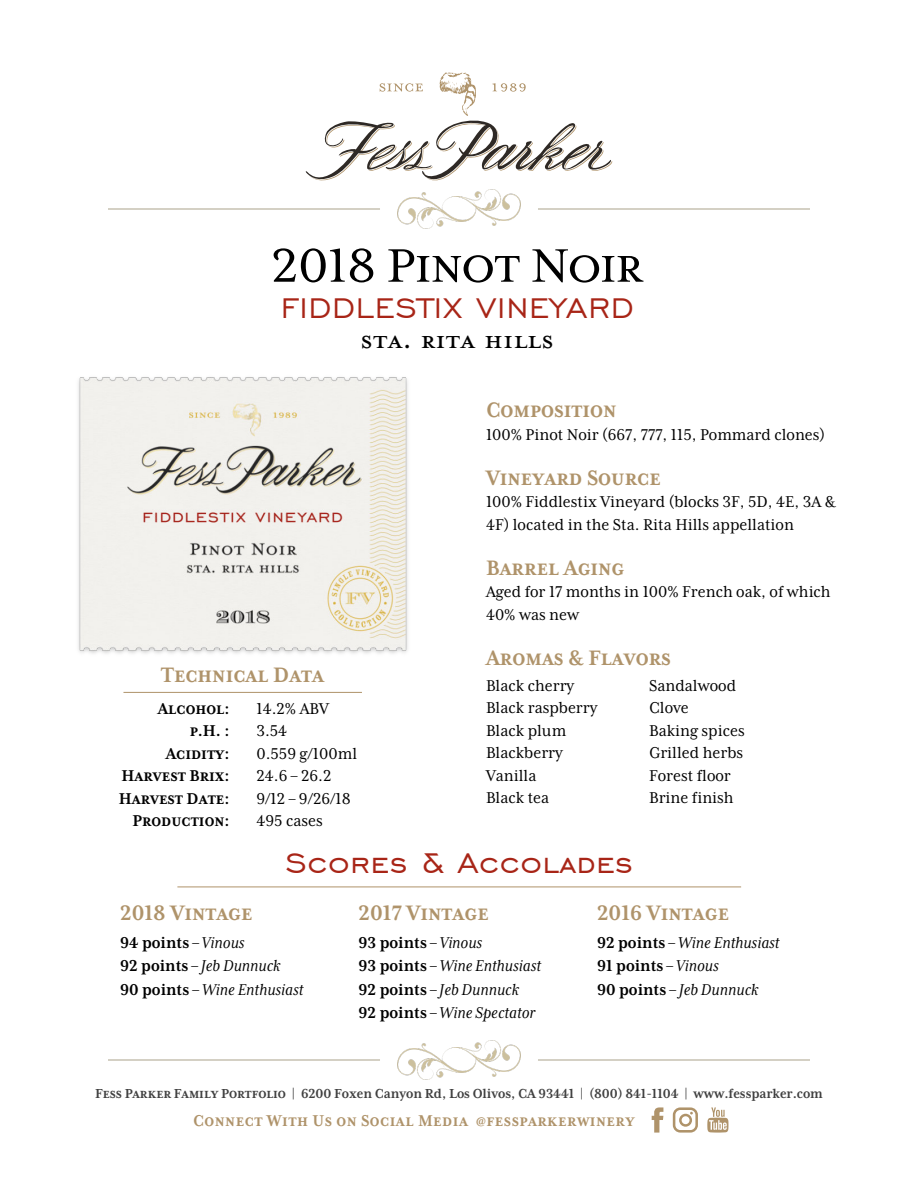
<style>
.page{position:relative;width:918px;height:1188px;background:#fff}
.page>*{position:absolute;margin:0;border:0;box-sizing:border-box;transform-origin:0 0}
.t1{font:54px "Mrs Eaves XL Serif OT";color:#000}
.t2{font:36px/30px "Engravers Gothic BT";letter-spacing:.025em;color:#a82517;text-align:center}
.t3{font:700 24px "Mrs Eaves XL Serif Nar OT";color:#af936a}
.t4{font:18px/22.5px "Mrs Eaves XL Serif Nar OT";color:#000}
.t5{font:italic 18px/23.4px "Mrs Eaves XL Serif Nar OT";color:#000}
.t6{font:700 18px "Mrs Eaves XL Serif Nar OT";color:#000}
.t7{font:700 18px "Mrs Eaves XL Serif Nar OT";letter-spacing:.025em;color:#af936a}
.t8{font:700 15px "Mrs Eaves XL Serif Nar OT";letter-spacing:-.005em;color:#404040}
.s1{font-family:"Mrs Eaves All Petite Caps OT";color:#000}
.s2{font-weight:700;font-style:normal}
</style>
<div class="page">
<svg style="left:652px;top:1107px;width:11px;height:26px"></svg>
<svg style="left:673px;top:1107px;width:25px;height:26px"></svg>
<svg style="left:707px;top:1107px;width:22px;height:26px"></svg>
<img style="left:108px;top:1040px;width:702px;height:40px">
<hr style="left:123px;top:692px;width:239px;height:1px;background:#af936a">
<svg style="left:305px;top:72px;width:308px;height:109px"></svg>
<hr style="left:177px;top:887px;width:564px;height:1px;background:#af936a">
<img style="left:78px;top:377px;width:330px;height:277px">
<img style="left:108px;top:189px;width:702px;height:39px">
<h1 class="t1" style="left:271px;top:239px;width:373px">2018 PINOT NOIR</h1>
<h1 class="t2" style="left:281px;top:293px;width:354px">FIDDLESTIX VINEYARD<br><span class="s1">Sta. Rita Hills</span></h1>
<h2 class="t3" style="left:486px;top:398px;width:132px">COMPOSITION</h2>
<p class="t4" style="left:486px;top:423px;width:341px">100% Pinot Noir (667, 777, 115, Pommard clones)</p>
<h2 class="t3" style="left:486px;top:465px;width:176px">VINEYARD SOURCE</h2>
<p class="t4" style="left:486px;top:491px;width:352px">100% Fiddlestix Vineyard (blocks 3F, 5D, 4E, 3A &amp;<br>4F) located in the Sta. Rita Hills appellation</p>
<h2 class="t3" style="left:486px;top:555px;width:140px">BARREL AGING</h2>
<p class="t4" style="left:486px;top:581px;width:346px">Aged for 17 months in 100% French oak, of which<br>40% was new</p>
<h2 class="t3" style="left:486px;top:645px;width:187px">AROMAS &amp; FLAVORS</h2>
<p class="t4" style="left:486px;top:674px;width:90px">Black cherry</p>
<p class="t4" style="left:649px;top:674px;width:89px">Sandalwood</p>
<p class="t4" style="left:486px;top:697px;width:113px">Black raspberry</p>
<p class="t4" style="left:649px;top:697px;width:41px">Clove</p>
<p class="t4" style="left:486px;top:719px;width:82px">Black plum</p>
<p class="t4" style="left:649px;top:719px;width:97px">Baking spices</p>
<p class="t4" style="left:486px;top:742px;width:78px">Blackberry</p>
<p class="t4" style="left:649px;top:742px;width:96px">Grilled herbs</p>
<p class="t4" style="left:486px;top:764px;width:52px">Vanilla</p>
<p class="t4" style="left:649px;top:764px;width:83px">Forest floor</p>
<p class="t4" style="left:486px;top:787px;width:65px">Black tea</p>
<p class="t4" style="left:649px;top:787px;width:86px">Brine finish</p>
<h2 class="t3" style="left:161px;top:663px;width:164px">TECHNICAL DATA</h2>
<p class="t6" style="left:158px;top:699px;width:73px">ALCOHOL:</p>
<p class="t4" style="left:256px;top:697px;width:74px">14.2% ABV</p>
<p class="t6" style="left:190px;top:722px;width:41px">P.H. :</p>
<p class="t4" style="left:256px;top:720px;width:32px">3.54</p>
<p class="t6" style="left:166px;top:744px;width:65px">ACIDITY:</p>
<p class="t4" style="left:256px;top:742px;width:102px">0.559 g/100ml</p>
<p class="t6" style="left:122px;top:767px;width:109px">HARVEST BRIX:</p>
<p class="t4" style="left:256px;top:765px;width:76px">24.6 – 26.2</p>
<p class="t6" style="left:119px;top:789px;width:112px">HARVEST DATE:</p>
<p class="t4" style="left:256px;top:787px;width:96px">9/12 – 9/26/18</p>
<p class="t6" style="left:133px;top:812px;width:98px">PRODUCTION:</p>
<p class="t4" style="left:256px;top:810px;width:68px">495 cases</p>
<h2 class="t2" style="left:285px;top:849px;width:349px">Scores &amp; Accolades</h2>
<h3 class="t3" style="left:120px;top:901px;width:134px">2018 VINTAGE</h3>
<p class="t5" style="left:120px;top:931px;width:185px"><span class="s2">94 points</span>– Vinous<br><span class="s2">92 points</span>– Jeb Dunnuck<br><span class="s2">90 points</span>– Wine Enthusiast</p>
<h3 class="t3" style="left:359px;top:901px;width:132px">2017 VINTAGE</h3>
<p class="t5" style="left:359px;top:931px;width:184px"><span class="s2">93 points</span>– Vinous<br><span class="s2">93 points</span>– Wine Enthusiast<br><span class="s2">92 points</span>– Jeb Dunnuck<br><span class="s2">92 points</span>– Wine Spectator</p>
<h3 class="t3" style="left:597px;top:901px;width:133px">2016 VINTAGE</h3>
<p class="t5" style="left:597px;top:931px;width:184px"><span class="s2">92 points</span>– Wine Enthusiast<br><span class="s2">91 points</span>– Vinous<br><span class="s2">90 points</span>– Jeb Dunnuck</p>
<p class="t8" style="left:95px;top:1086px;width:729px">FESS PARKER FAMILY PORTFOLIO | 6200 Foxen Canyon Rd, Los Olivos, CA 93441 | (800) 841-1104 | www.fessparker.com</p>
<p class="t7" style="left:193px;top:1111px;width:443px">CONNECT WITH US ON SOCIAL MEDIA @FESSPARKERWINERY</p>
</div>
